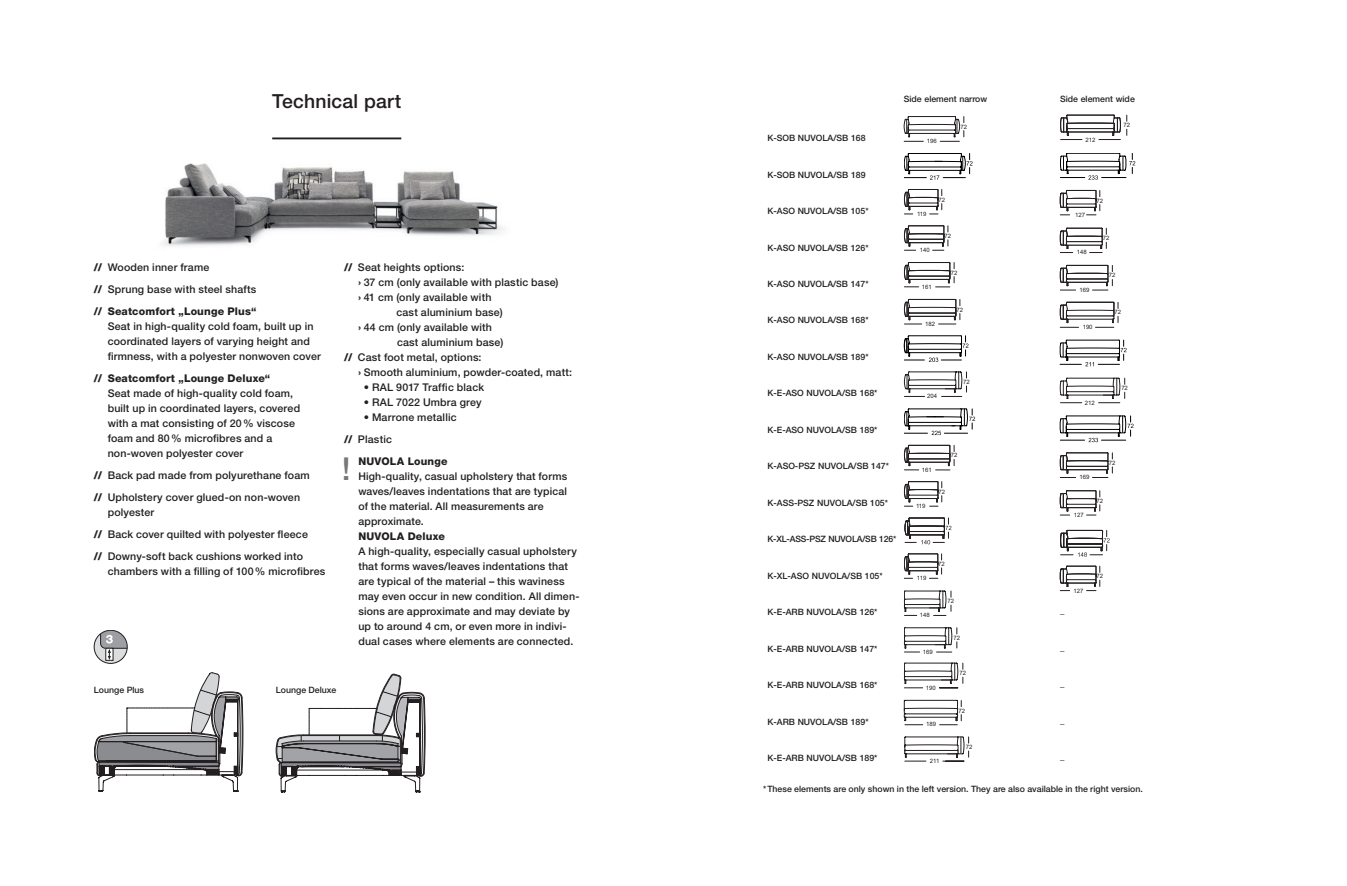
<style>
.page{position:relative;width:1347px;height:886px;background:#fff}
.page>*{position:absolute;margin:0;border:0;box-sizing:border-box;transform-origin:0 0}
.t1{font:500 31.62px "Helvetica Neue LT Pro";color:#76787b}
.t2{font:500 19.38px "Helvetica Neue LT Pro";letter-spacing:.01em;color:#231f20}
.t3{font:500 10.62px/15px "Helvetica Neue LT Pro";letter-spacing:.015em;color:#231f20}
.t4{font:800 10.62px "Helvetica Neue LT Pro";letter-spacing:.015em;color:#231f20}
.t5{font:500 8.75px "Helvetica Neue LT Pro";color:#231f20}
.t6{font:500 8.75px "Helvetica Neue LT Pro";letter-spacing:-.02em;color:#231f20}
.t7{font:300 8.75px "Helvetica Neue LT Pro";color:#231f20}
.t8{font:6px "Arial";color:#231f20}
.t9{font:2px "Arial";color:#fcfcfc}
.s1{font-weight:800}
</style>
<div class="page">
<svg style="left:94px;top:630px;width:33px;height:33px"></svg>
<div style="left:94px;top:630px;width:33px;height:34px;border:1px solid #231f20;border-radius:50%"></div>
<svg style="left:100px;top:630px;width:27px;height:31px"></svg>
<svg style="left:276px;top:674px;width:149px;height:118px"></svg>
<svg style="left:94px;top:672px;width:149px;height:119px"></svg>
<img style="left:162px;top:163px;width:342px;height:83px">
<svg style="left:1060px;top:115px;width:67px;height:25px"></svg>
<svg style="left:903px;top:116px;width:61px;height:26px"></svg>
<svg style="left:1060px;top:190px;width:40px;height:25px"></svg>
<svg style="left:904px;top:189px;width:38px;height:26px"></svg>
<svg style="left:1060px;top:228px;width:46px;height:25px"></svg>
<svg style="left:904px;top:225px;width:44px;height:25px"></svg>
<svg style="left:1060px;top:265px;width:52px;height:25px"></svg>
<svg style="left:904px;top:262px;width:50px;height:25px"></svg>
<svg style="left:1060px;top:302px;width:58px;height:26px"></svg>
<svg style="left:904px;top:299px;width:56px;height:25px"></svg>
<svg style="left:1060px;top:452px;width:52px;height:26px"></svg>
<svg style="left:904px;top:445px;width:50px;height:25px"></svg>
<svg style="left:1060px;top:378px;width:65px;height:25px"></svg>
<svg style="left:904px;top:371px;width:59px;height:26px"></svg>
<svg style="left:1060px;top:490px;width:40px;height:25px"></svg>
<svg style="left:904px;top:481px;width:38px;height:26px"></svg>
<svg style="left:1060px;top:566px;width:40px;height:25px"></svg>
<svg style="left:904px;top:553px;width:38px;height:26px"></svg>
<svg style="left:904px;top:591px;width:47px;height:25px"></svg>
<svg style="left:904px;top:627px;width:53px;height:25px"></svg>
<svg style="left:904px;top:663px;width:59px;height:25px"></svg>
<svg style="left:904px;top:153px;width:68px;height:27px"></svg>
<svg style="left:1060px;top:153px;width:75px;height:27px"></svg>
<svg style="left:904px;top:409px;width:71px;height:26px"></svg>
<svg style="left:1059px;top:416px;width:74px;height:26px"></svg>
<svg style="left:904px;top:336px;width:64px;height:26px"></svg>
<svg style="left:1059px;top:340px;width:67px;height:26px"></svg>
<svg style="left:1060px;top:530px;width:49px;height:27px"></svg>
<svg style="left:904px;top:518px;width:47px;height:26px"></svg>
<svg style="left:904px;top:700px;width:58px;height:25px"></svg>
<svg style="left:904px;top:736px;width:65px;height:25px"></svg>
<hr style="left:272px;top:137px;width:129px;height:2px;background:#231f20">
<h2 class="t2" style="left:272px;top:89px;width:131px">Technical part</h2>
<p class="t3" style="left:94px;top:256px;width:164px;line-height:22.1px"><span class="s1">//</span> Wooden inner frame<br><span class="s1">//</span> Sprung base with steel shafts <span class="s1">// Seatcomfort „Lounge Plus“</span></p>
<p class="t3" style="left:108px;top:318px;width:215px">Seat in high-quality cold foam, built up in coordinated layers of varying height and firmness, with a polyester nonwoven cover</p>
<p class="t4" style="left:94px;top:372px;width:178px">// Seatcomfort „Lounge Deluxe“</p>
<p class="t3" style="left:108px;top:386px;width:194px">Seat made of high-quality cold foam, built up in coordinated layers, covered with a mat consisting of 20% viscose foam and 80% microfibres and a non-woven polyester cover</p>
<p class="t3" style="left:94px;top:464px;width:217px;line-height:22.1px"><span class="s1">//</span> Back pad made from polyurethane foam <span class="s1">//</span> Upholstery cover glued-on non-woven</p>
<p class="t3" style="left:94px;top:501px;width:215px;line-height:22.1px;text-indent:14px">polyester<br><span class="s1">//</span> Back cover quilted with polyester fleece <span class="s1">//</span> Downy-soft back cushions worked into</p>
<p class="t3" style="left:108px;top:564px;width:219px">chambers with a filling of 100% microfibres</p>
<p class="t3" style="left:344px;top:259px;width:122px"><span class="s1">//</span> Seat heights options:</p>
<p class="t3" style="left:358px;top:274px;width:202px"><span class="s1">›</span> 37 cm (only available with plastic base)</p>
<p class="t3" style="left:358px;top:289px;width:135px"><span class="s1">›</span> 41 cm (only available with</p>
<p class="t3" style="left:396px;top:304px;width:108px">cast aluminium base)</p>
<p class="t3" style="left:358px;top:319px;width:135px"><span class="s1">›</span> 44 cm (only available with</p>
<p class="t3" style="left:397px;top:334px;width:108px">cast aluminium base)</p>
<p class="t3" style="left:344px;top:349px;width:139px"><span class="s1">//</span> Cast foot metal, options:</p>
<p class="t3" style="left:358px;top:364px;width:215px"><span class="s1">›</span> Smooth aluminium, powder-coated, matt:</p>
<p class="t3" style="left:364px;top:379px;width:122px">• RAL 9017 Traffic black</p>
<p class="t3" style="left:364px;top:394px;width:119px">• RAL 7022 Umbra grey</p>
<p class="t3" style="left:344px;top:406px;width:114px;line-height:22.1px;text-indent:19px">• Marrone metallic <span class="s1">//</span> Plastic</p>
<h1 class="t1" style="left:342px;top:450px;width:10px">!</h1>
<p class="t4" style="left:358px;top:455px;width:91px">NUVOLA Lounge</p>
<p class="t3" style="left:358px;top:468px;width:210px">High-quality, casual upholstery that forms waves/leaves indentations that are typical of the material. All measurements are approximate.</p>
<p class="t4" style="left:358px;top:530px;width:88px">NUVOLA Deluxe</p>
<p class="t3" style="left:358px;top:543px;width:223px">A high-quality, especially casual upholstery that forms waves/leaves indentations that are typical of the material – this waviness may even occur in new condition. All dimen&shy;sions are approximate and may deviate by up to around 4 cm, or even more in indivi&shy;dual cases where elements are connected.</p>
<p class="t5" style="left:94px;top:684px;width:52px">Lounge Plus</p>
<p class="t5" style="left:276px;top:684px;width:62px">Lounge Deluxe</p>
<p class="t5" style="left:903px;top:93px;width:85px">Side element narrow</p>
<p class="t5" style="left:1060px;top:93px;width:76px">Side element wide</p>
<p class="t9" style="left:904px;top:99px;width:2px">.</p>
<p class="t8" style="left:960px;top:123px;width:8px">72</p>
<p class="t8" style="left:1123px;top:121px;width:8px">72</p>
<p class="t5" style="left:767px;top:133px;width:100px">K-SOB NUVOLA/SB 168</p>
<p class="t5" style="left:767px;top:169px;width:100px">K-SOB NUVOLA/SB 189</p>
<p class="t5" style="left:767px;top:206px;width:103px">K-ASO NUVOLA/SB 105*</p>
<p class="t5" style="left:767px;top:242px;width:103px">K-ASO NUVOLA/SB 126*</p>
<p class="t5" style="left:767px;top:279px;width:103px">K-ASO NUVOLA/SB 147*</p>
<p class="t5" style="left:767px;top:315px;width:103px">K-ASO NUVOLA/SB 168*</p>
<p class="t5" style="left:767px;top:352px;width:103px">K-ASO NUVOLA/SB 189*</p>
<p class="t5" style="left:767px;top:388px;width:112px">K-E-ASO NUVOLA/SB 168*</p>
<p class="t5" style="left:767px;top:424px;width:112px">K-E-ASO NUVOLA/SB 189*</p>
<p class="t5" style="left:767px;top:461px;width:123px">K-ASO-PSZ NUVOLA/SB 147*</p>
<p class="t5" style="left:767px;top:497px;width:122px">K-ASS-PSZ NUVOLA/SB 105*</p>
<p class="t6" style="left:767px;top:534px;width:130px">K-XL-ASS-PSZ NUVOLA/SB 126*</p>
<p class="t5" style="left:767px;top:570px;width:117px">K-XL-ASO NUVOLA/SB 105*</p>
<p class="t5" style="left:767px;top:607px;width:112px">K-E-ARB NUVOLA/SB 126*</p>
<p class="t5" style="left:767px;top:643px;width:112px">K-E-ARB NUVOLA/SB 147*</p>
<p class="t5" style="left:767px;top:680px;width:112px">K-E-ARB NUVOLA/SB 168*</p>
<p class="t5" style="left:767px;top:716px;width:103px">K-ARB NUVOLA/SB 189*</p>
<p class="t5" style="left:767px;top:753px;width:112px">K-E-ARB NUVOLA/SB 189*</p>
<p class="t8" style="left:1085px;top:136px;width:11px">212</p>
<p class="t8" style="left:927px;top:137px;width:11px">196</p>
<p class="t8" style="left:938px;top:195px;width:8px">72</p>
<p class="t8" style="left:1096px;top:196px;width:8px">72</p>
<p class="t8" style="left:917px;top:210px;width:11px">119</p>
<p class="t8" style="left:1075px;top:211px;width:11px">127</p>
<p class="t8" style="left:944px;top:232px;width:8px">72</p>
<p class="t8" style="left:1103px;top:234px;width:8px">72</p>
<p class="t8" style="left:920px;top:246px;width:11px">140</p>
<p class="t8" style="left:1076px;top:248px;width:11px">148</p>
<p class="t8" style="left:950px;top:268px;width:8px">72</p>
<p class="t8" style="left:1109px;top:271px;width:8px">72</p>
<p class="t8" style="left:921px;top:283px;width:11px">161</p>
<p class="t8" style="left:1079px;top:286px;width:11px">169</p>
<p class="t8" style="left:956px;top:305px;width:8px">72</p>
<p class="t8" style="left:1114px;top:308px;width:8px">72</p>
<p class="t8" style="left:925px;top:320px;width:11px">182</p>
<p class="t8" style="left:1082px;top:323px;width:11px">190</p>
<p class="t8" style="left:963px;top:378px;width:8px">72</p>
<p class="t8" style="left:1121px;top:384px;width:8px">72</p>
<p class="t8" style="left:927px;top:392px;width:11px">204</p>
<p class="t8" style="left:1084px;top:399px;width:11px">212</p>
<p class="t8" style="left:950px;top:451px;width:8px">72</p>
<p class="t8" style="left:1109px;top:459px;width:8px">72</p>
<p class="t8" style="left:921px;top:466px;width:11px">161</p>
<p class="t8" style="left:1079px;top:473px;width:11px">169</p>
<p class="t8" style="left:938px;top:488px;width:8px">72</p>
<p class="t8" style="left:1096px;top:497px;width:8px">72</p>
<p class="t8" style="left:916px;top:502px;width:11px">119</p>
<p class="t8" style="left:1073px;top:511px;width:11px">127</p>
<p class="t8" style="left:938px;top:560px;width:8px">72</p>
<p class="t8" style="left:1096px;top:572px;width:8px">72</p>
<p class="t8" style="left:916px;top:574px;width:11px">119</p>
<p class="t8" style="left:1073px;top:586px;width:11px">127</p>
<p class="t8" style="left:947px;top:597px;width:8px">72</p>
<p class="t8" style="left:953px;top:634px;width:8px">72</p>
<p class="t8" style="left:919px;top:611px;width:11px">148</p>
<p class="t7" style="left:1060px;top:609px;width:6px">–</p>
<p class="t7" style="left:1060px;top:645px;width:6px">–</p>
<p class="t7" style="left:1060px;top:682px;width:6px">–</p>
<p class="t7" style="left:1060px;top:718px;width:6px">–</p>
<p class="t7" style="left:1060px;top:755px;width:6px">–</p>
<p class="t8" style="left:923px;top:648px;width:11px">169</p>
<p class="t8" style="left:926px;top:684px;width:11px">190</p>
<p class="t8" style="left:959px;top:669px;width:8px">72</p>
<p class="t8" style="left:958px;top:707px;width:8px">72</p>
<p class="t8" style="left:926px;top:720px;width:11px">189</p>
<p class="t8" style="left:966px;top:743px;width:8px">72</p>
<p class="t8" style="left:930px;top:757px;width:11px">211</p>
<p class="t5" style="left:763px;top:783px;width:381px">* These elements are only shown in the left version. They are also available in the right version.</p>
</div>
